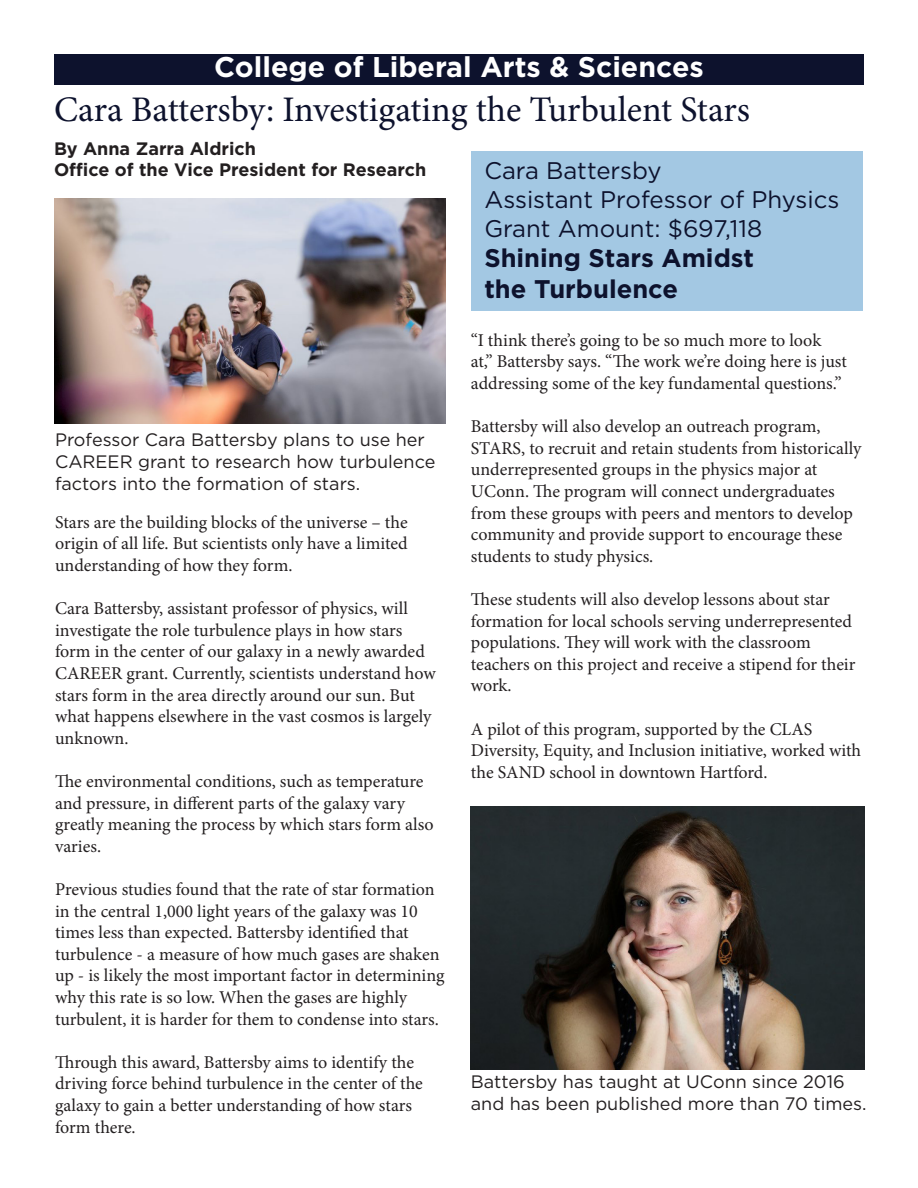
<style>
.page{position:relative;width:918px;height:1188px;background:#fff}
.page>*{position:absolute;margin:0;border:0;box-sizing:border-box;transform-origin:0 0}
.t1{font:36px "Minion Pro";letter-spacing:-.005em;color:#0d122d}
.t2{font:700 28.5px "Gotham";color:#fff}
.t3{font:700 25.5px "Gotham";color:#0d122d}
.t4{font:24px "Gotham";color:#0d122d}
.t5{font:18px/21.6px "Minion Pro";color:#231f20}
.t6{font:18px/21.6px "Gotham";color:#231f20}
.t7{font:700 18px/21.6px "Gotham";color:#231f20}
</style>
<div class="page">
<div style="left:54px;top:54px;width:810px;height:30px;background:#0d122d"></div>
<div style="left:471px;top:151px;width:391px;height:160px;background:#a3c8e3"></div>
<img style="left:471px;top:807px;width:393px;height:262px">
<img style="left:54px;top:199px;width:392px;height:224px">
<p class="t2" style="left:214px;top:48px;width:491px">College of Liberal Arts &amp; Sciences</p>
<p class="t1" style="left:54px;top:86px;width:698px">Cara Battersby: Investigating the Turbulent Stars</p>
<p class="t4" style="left:484px;top:155px;width:179px">Cara Battersby</p>
<p class="t4" style="left:484px;top:184px;width:357px">Assistant Professor of Physics</p>
<p class="t4" style="left:484px;top:213px;width:279px">Grant Amount: $697,118</p>
<p class="t3" style="left:484px;top:241px;width:271px">Shining Stars Amidst</p>
<p class="t3" style="left:484px;top:272px;width:195px">the Turbulence</p>
<p class="t7" style="left:54px;top:138px;width:374px">By Anna Zarra Aldrich<br>Office of the Vice President for Research</p>
<p class="t6" style="left:55px;top:429px;width:382px">Professor Cara Battersby plans to use her<br>CAREER grant to research how turbulence factors into the formation of stars.</p>
<p class="t5" style="left:55px;top:511px;width:354px;text-align:justify">Stars are the building blocks of the universe – the origin of all life. But scientists only have a limited understanding of how they form.</p>
<p class="t5" style="left:55px;top:598px;width:382px">Cara Battersby, assistant professor of physics, will investigate the role turbulence plays in how stars form in the center of our galaxy in a newly awarded CAREER grant. Currently, scientists understand how stars form in the area directly around our sun. But what happens elsewhere in the vast cosmos is largely unknown.</p>
<p class="t5" style="left:55px;top:770px;width:380px">The environmental conditions, such as temperature and pressure, in different parts of the galaxy vary greatly meaning the process by which stars form also varies.</p>
<p class="t5" style="left:55px;top:878px;width:391px">Previous studies found that the rate of star formation in the central 1,000 light years of the galaxy was 10 times less than expected. Battersby identified that turbulence - a measure of how much gases are shaken up - is likely the most important factor in determining why this rate is so low. When the gases are highly turbulent, it is harder for them to condense into stars.</p>
<p class="t5" style="left:55px;top:1051px;width:369px">Through this award, Battersby aims to identify the driving force behind turbulence in the center of the galaxy to gain a better understanding of how stars form there.</p>
<p class="t5" style="left:471px;top:329px;width:377px">“I think there’s going to be so much more to look at,” Battersby says. “The work we’re doing here is just addressing some of the key fundamental questions.”</p>
<p class="t5" style="left:471px;top:416px;width:392px">Battersby will also develop an outreach program, STARS, to recruit and retain students from historically underrepresented groups in the physics major at UConn. The program will connect undergraduates from these groups with peers and mentors to develop community and provide support to encourage these students to study physics.</p>
<p class="t5" style="left:471px;top:588px;width:386px">These students will also develop lessons about star formation for local schools serving underrepresented populations. They will work with the classroom teachers on this project and receive a stipend for their work.</p>
<p class="t5" style="left:471px;top:718px;width:392px">A pilot of this program, supported by the CLAS<br>Diversity, Equity, and Inclusion initiative, worked with the SAND school in downtown Hartford.</p>
<p class="t6" style="left:471px;top:1070px;width:397px">Battersby has taught at UConn since 2016 and has been published more than 70 times.</p>
</div>
